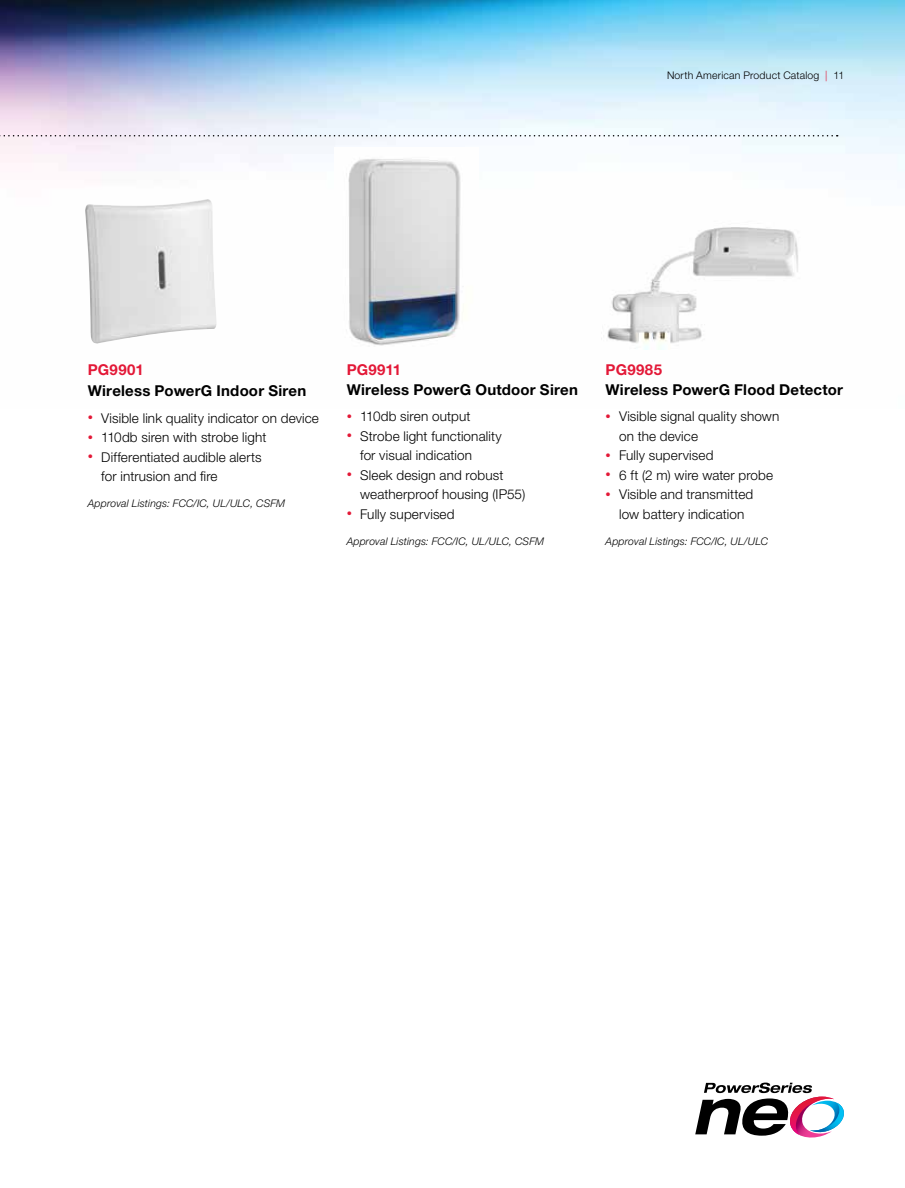
<style>
.page{position:relative;width:905px;height:1188px;background:#fff}
.page>*{position:absolute;margin:0;border:0;box-sizing:border-box;transform-origin:0 0}
.t1{font:700 15px "Helvetica Neue LT Std";letter-spacing:.015em;color:#000}
.t2{font:700 15px "Helvetica Neue LT Std";letter-spacing:.02em;color:#e31837}
.t3{font:300 13.5px/19.5px "Helvetica Neue LT Std";letter-spacing:.01em;color:#000}
.t4{font:italic 300 10.5px "Helvetica Neue LT Std";letter-spacing:.015em;color:#000}
.t5{font:300 10.5px "Helvetica Neue LT Std";letter-spacing:.02em;color:#000}
.s1{color:#e31837}
.s2{font-size:10.5px;color:#e31837}
</style>
<div class="page">
<img style="left:0;top:0;width:904px;height:171px">
<svg style="left:695px;top:1083px;width:149px;height:55px"></svg>
<svg style="left:0;top:135px;width:837px;height:1px"></svg>
<img style="left:334px;top:147px;width:144px;height:199px">
<img style="left:601px;top:227px;width:197px;height:123px">
<img style="left:85px;top:199px;width:132px;height:145px">
<p class="t5" style="left:667px;top:69px;width:179px">North American Product Catalog <span class="s1">|</span> 11</p>
<p class="t2" style="left:88px;top:361px;width:58px">PG9901</p>
<p class="t1" style="left:88px;top:382px;width:220px">Wireless PowerG Indoor Siren</p>
<p class="t3" style="left:88px;top:408px;width:233px"><span class="s2">•</span> Visible link quality indicator on device</p>
<p class="t3" style="left:88px;top:427px;width:180px"><span class="s2">•</span> 110db siren with strobe light</p>
<p class="t3" style="left:101px;top:447px;width:162px;text-indent:-13px"><span class="s2">•</span> Differentiated audible alerts for intrusion and fire</p>
<p class="t4" style="left:88px;top:497px;width:199px">Approval Listings: FCC/IC, UL/ULC, CSFM</p>
<p class="t2" style="left:346px;top:361px;width:56px">PG9911</p>
<p class="t1" style="left:346px;top:380px;width:233px">Wireless PowerG Outdoor Siren</p>
<p class="t3" style="left:346px;top:406px;width:125px"><span class="s2">•</span> 110db siren output</p>
<p class="t3" style="left:360px;top:426px;width:143px;text-indent:-13px"><span class="s2">•</span> Strobe light functionality for visual indication</p>
<p class="t3" style="left:360px;top:465px;width:167px;text-indent:-13px"><span class="s2">•</span> Sleek design and robust weatherproof housing (IP55)</p>
<p class="t3" style="left:346px;top:504px;width:109px"><span class="s2">•</span> Fully supervised</p>
<p class="t4" style="left:346px;top:535px;width:199px">Approval Listings: FCC/IC, UL/ULC, CSFM</p>
<p class="t2" style="left:605px;top:361px;width:58px">PG9985</p>
<p class="t1" style="left:605px;top:380px;width:239px">Wireless PowerG Flood Detector</p>
<p class="t3" style="left:619px;top:406px;width:162px;text-indent:-13px"><span class="s2">•</span> Visible signal quality shown on the device</p>
<p class="t3" style="left:605px;top:445px;width:109px"><span class="s2">•</span> Fully supervised</p>
<p class="t3" style="left:605px;top:465px;width:169px"><span class="s2">•</span> 6 ft (2 m) wire water probe</p>
<p class="t3" style="left:605px;top:484px;width:149px;text-align:center"><span class="s2">•</span> Visible and transmitted low battery indication</p>
<p class="t4" style="left:605px;top:535px;width:164px">Approval Listings: FCC/IC, UL/ULC</p>
</div>
